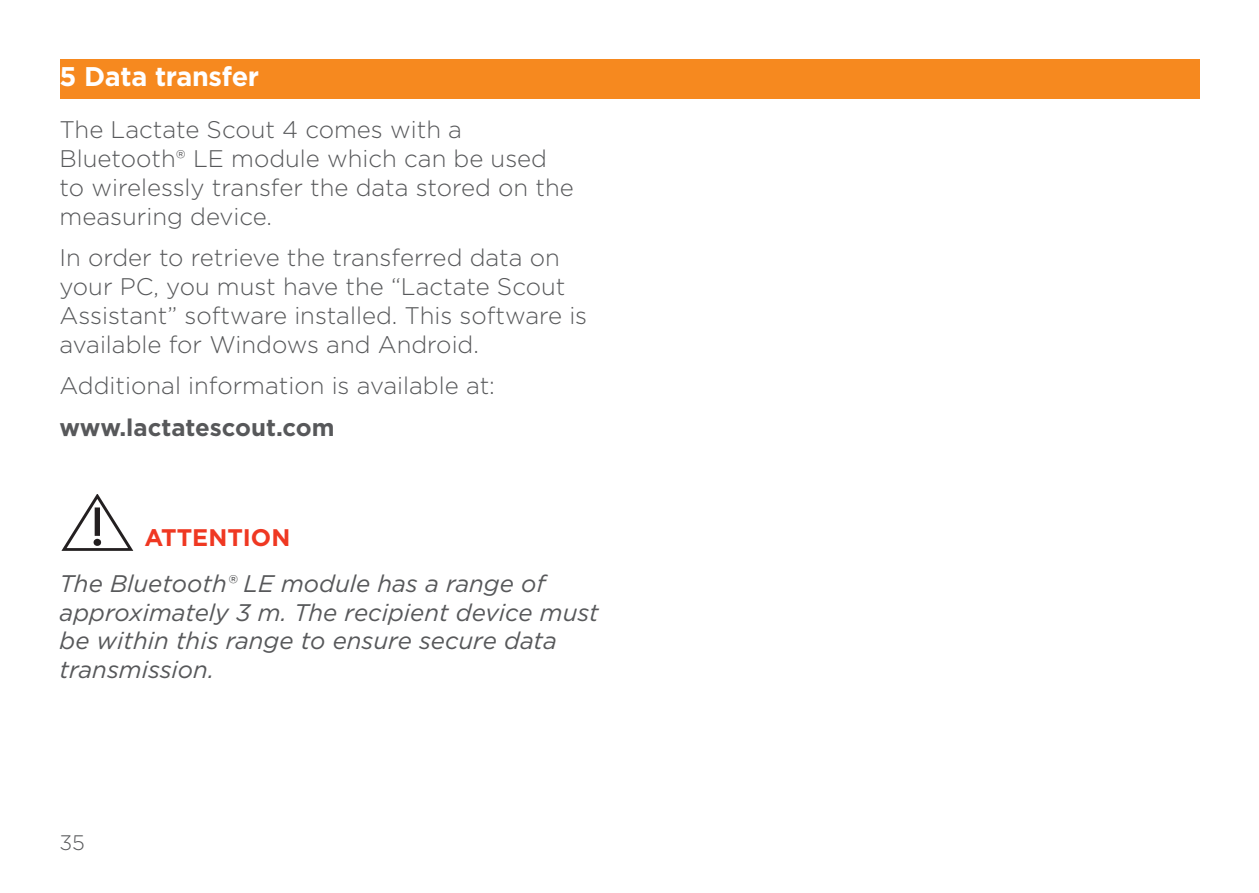
<style>
.page{position:relative;width:1259px;height:893px;background:#fff}
.page>*{position:absolute;margin:0;border:0;box-sizing:border-box;transform-origin:0 0}
.Body_Copy{font:700 27px "Gotham";letter-spacing:-.01em;color:#fff}
.Body_text{font:300 24px/28.8px "Gotham";color:#57585a}
.Body_text-2{font:italic 24px/28.8px "Gotham";color:#57585a}
.Body_text-3{font:700 24px "Gotham";color:#57585a}
.Heading_1{font:700 24px "Gotham";color:#ef3822}
.t1{font:300 21px "Gotham";color:#57585a}
</style>
<div class="page">
<div style="left:60px;top:60px;width:1139px;height:39px;background:#f6891f"></div>
<img style="left:61px;top:495px;width:73px;height:56px">
<p class="Body_Copy" style="left:60px;top:59px;width:201px">5 Data transfer</p>
<p class="Body_text" style="left:60px;top:115px;width:516px">The Lactate Scout 4 comes with a Bluetooth® LE module which can be used to wirelessly transfer the data stored on the measuring device.</p>
<p class="Body_text" style="left:60px;top:243px;width:529px">In order to retrieve the transferred data on your PC, you must have the “Lactate Scout Assistant” software installed. This software is available for Windows and Android.</p>
<p class="Body_text" style="left:60px;top:371px;width:437px">Additional information is available at:</p>
<p class="Body_text-3" style="left:60px;top:411px;width:276px">www.lactatescout.com</p>
<p class="Heading_1" style="left:144px;top:522px;width:147px">ATTENTION</p>
<p class="Body_text-2" style="left:60px;top:568px;width:540px">The Bluetooth® LE module has a range of approximately 3 m. The recipient device must be within this range to ensure secure data transmission.</p>
<p class="t1" style="left:60px;top:830px;width:27px">35</p>
</div>
